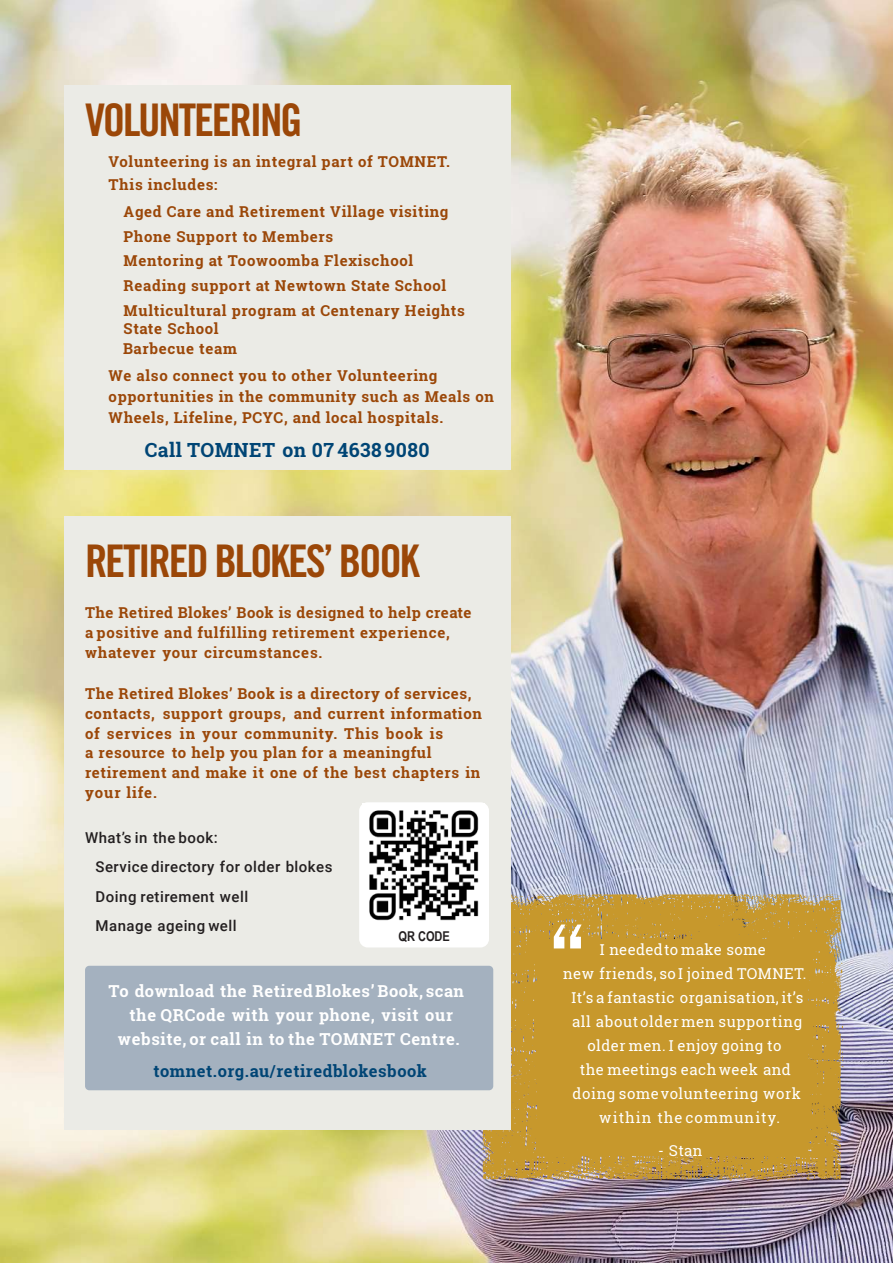
<style>
.page{position:relative;width:893px;height:1263px;background:#fff}
.page>*{position:absolute;margin:0;border:0;box-sizing:border-box;transform-origin:0 0}
.t1{font:45px "Trade Gothic LT Std Bd Cn 20";letter-spacing:-.05em;color:#9b4708}
.t2{font:700 19.5px "Roboto Slab";letter-spacing:.025em;color:#004575}
.t3{font:700 16.5px/24px "Roboto Slab";letter-spacing:.04em;color:#fff;text-align:center}
.t4{font:700 16.5px "Roboto Slab";letter-spacing:.035em;color:#004575}
.t5{font:700 15px/19.8px "Roboto Slab";letter-spacing:.045em;color:#9b4708}
.t6{font:15px "Roboto Slab";letter-spacing:.03em;color:#fff}
.t7{font:500 15px/29.4px "Roboto";letter-spacing:.03em;color:#231f20}
.t8{font:15px "Roboto Slab";letter-spacing:.07em;color:#fff}
.t9{font:700 13.5px "Arial Narrow";letter-spacing:-.005em;color:#231f20}
</style>
<div class="page">
<img style="left:0;top:0;width:893px;height:1263px">
<div style="left:64px;top:85px;width:446px;height:384px;background:#ebebe6"></div>
<img style="left:482px;top:894px;width:362px;height:287px">
<div style="left:64px;top:516px;width:446px;height:613px;background:#ebebe6"></div>
<div style="left:85px;top:966px;width:408px;height:124px;background:#a4b1bf;border-radius:4px"></div>
<div style="left:359px;top:802px;width:130px;height:145px;background:#fff;border-radius:9px"></div>
<div style="left:538px;top:939px;width:270px;height:217px;background:#c7982c"></div>
<svg style="left:554px;top:924px;width:28px;height:24px"></svg>
<img style="left:362px;top:803px;width:117px;height:118px">
<h1 class="t1" style="left:85px;top:103px;width:219px">VOLUNTEERING</h1>
<p class="t5" style="left:109px;top:150px;width:343px;line-height:22.8px">Volunteering is an integral part of TOMNET.<br>This includes:</p>
<p class="t5" style="left:124px;top:199px;width:326px;line-height:24.8px">Aged Care and Retirement Village visiting Phone Support to Members<br>Mentoring at Toowoomba Flexischool Reading support at Newtown State School</p>
<p class="t5" style="left:124px;top:301px;width:343px;line-height:18px">Multicultural program at Centenary Heights<br>State School</p>
<p class="t5" style="left:109px;top:365px;width:387px;line-height:21px">We also connect you to other Volunteering opportunities in the community such as Meals on<br>Wheels, Lifeline, PCYC, and local hospitals.</p>
<p class="t5" style="left:123px;top:338px;width:116px">Barbecue team</p>
<h2 class="t2" style="left:145px;top:437px;width:286px">Call TOMNET on 07 4638 9080</h2>
<h1 class="t1" style="left:85px;top:545px;width:336px">RETIRED BLOKES’ BOOK</h1>
<p class="t5" style="left:85px;top:603px;width:388px">The Retired Blokes’ Book is designed to help create a positive and fulfilling retirement experience, whatever your circumstances.</p>
<p class="t5" style="left:85px;top:683px;width:399px">The Retired Blokes’ Book is a directory of services, contacts, support groups, and current information of services in your community. This book is<br>a resource to help you plan for a meaningful retirement and make it one of the best chapters in your life.</p>
<p class="t7" style="left:96px;top:825px;width:238px;text-indent:-11px">What’s in the book:<br>Service directory for older blokes<br>Doing retirement well<br>Manage ageing well</p>
<p class="t9" style="left:399px;top:931px;width:53px">QR CODE</p>
<p class="t3" style="left:109px;top:979px;width:357px">To download the Retired Blokes’ Book, scan the QRCode with your phone, visit our website, or call in to the TOMNET Centre.</p>
<p class="t4" style="left:154px;top:1059px;width:275px">tomnet.org.au/retiredblokesbook</p>
<p class="t6" style="left:600px;top:939px;width:168px">I neededto make some</p>
<p class="t6" style="left:563px;top:963px;width:245px">new friends, so I joined TOMNET.</p>
<p class="t6" style="left:571px;top:987px;width:234px">It’s a fantastic organisation, it’s</p>
<p class="t6" style="left:572px;top:1011px;width:232px">all aboutolder men supporting</p>
<p class="t6" style="left:587px;top:1035px;width:195px">older men. I enjoy going to</p>
<p class="t6" style="left:580px;top:1059px;width:212px">the meetings each week and</p>
<p class="t6" style="left:573px;top:1083px;width:230px">doing somevolunteering work</p>
<p class="t8" style="left:599px;top:1107px;width:182px">within the community.</p>
<p class="t6" style="left:658px;top:1140px;width:46px">- Stan</p>
</div>
